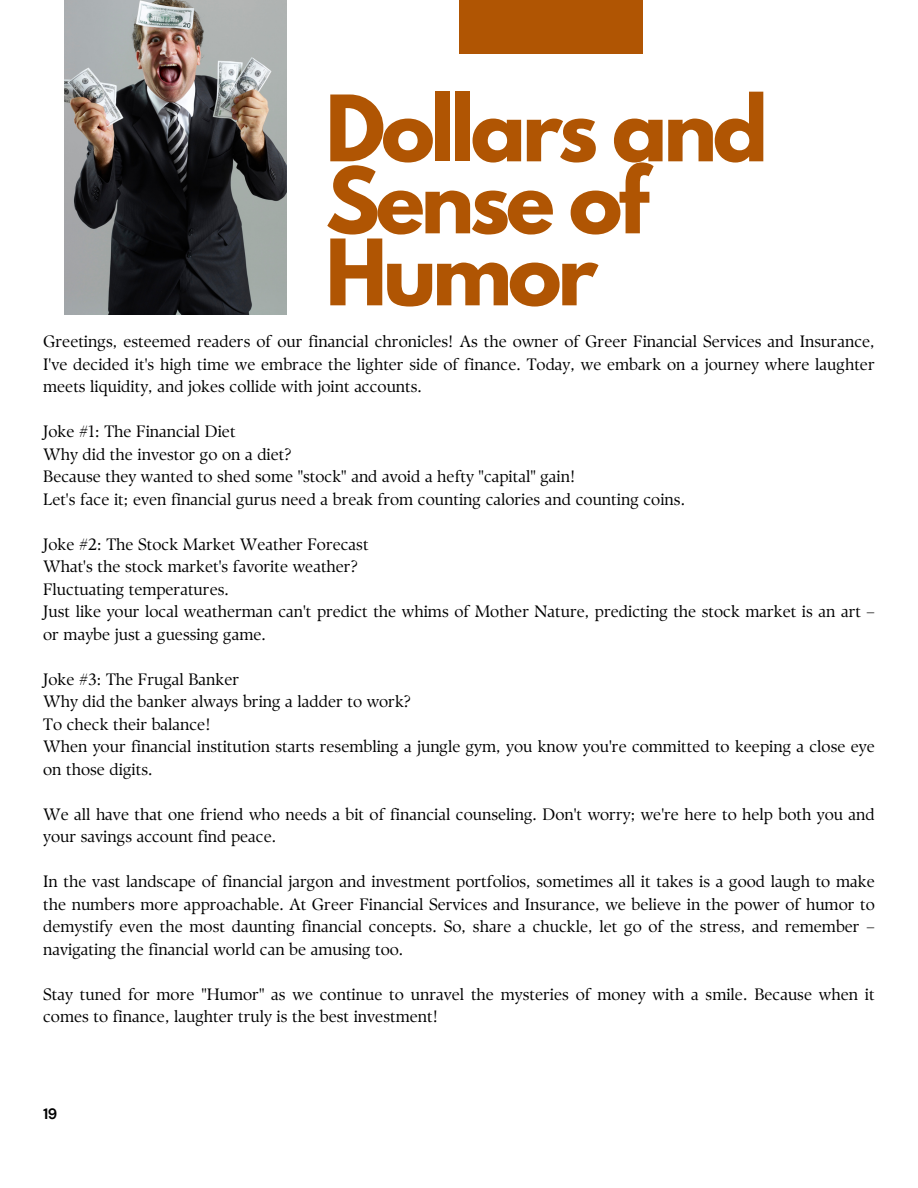
<style>
.page{position:relative;width:918px;height:1188px;background:#fff}
.page>*{position:absolute;margin:0;border:0;box-sizing:border-box;transform-origin:0 0}
.t1{font:700 81px/72px "League Spartan";letter-spacing:-.05em;color:#b05503}
.t2{font:16.5px/22.5px "TY Serif D";color:#000}
.t3{font:700 15px "DM Sans";color:#000001}
</style>
<div class="page">
<img style="left:65px;top:0;width:222px;height:314px">
<div style="left:459px;top:0;width:184px;height:54px;background:#b05503"></div>
<h1 class="t1" style="left:325px;top:103px;width:444px">Dollars and<br>Sense of<br>Humor</h1>
<p class="t2" style="left:43px;top:330px;width:833px;text-align:justify">Greetings, esteemed readers of our financial chronicles! As the owner of Greer Financial Services and Insurance, I've decided it's high time we embrace the lighter side of finance. Today, we embark on a journey where laughter meets liquidity, and jokes collide with joint accounts.</p>
<p class="t2" style="left:43px;top:420px;width:194px">Joke #1: The Financial Diet</p>
<p class="t2" style="left:43px;top:443px;width:250px">Why did the investor go on a diet?</p>
<p class="t2" style="left:43px;top:465px;width:534px">Because they wanted to shed some "stock" and avoid a hefty "capital" gain!</p>
<p class="t2" style="left:43px;top:488px;width:644px">Let's face it; even financial gurus need a break from counting calories and counting coins.</p>
<p class="t2" style="left:43px;top:533px;width:327px">Joke #2: The Stock Market Weather Forecast</p>
<p class="t2" style="left:43px;top:555px;width:316px">What's the stock market's favorite weather?</p>
<p class="t2" style="left:43px;top:578px;width:187px">Fluctuating temperatures.</p>
<p class="t2" style="left:43px;top:600px;width:833px">Just like your local weatherman can't predict the whims of Mother Nature, predicting the stock market is an art – or maybe just a guessing game.</p>
<p class="t2" style="left:43px;top:668px;width:198px">Joke #3: The Frugal Banker</p>
<p class="t2" style="left:43px;top:690px;width:369px">Why did the banker always bring a ladder to work?</p>
<p class="t2" style="left:43px;top:713px;width:169px">To check their balance!</p>
<p class="t2" style="left:43px;top:735px;width:833px">When your financial institution starts resembling a jungle gym, you know you're committed to keeping a close eye on those digits.</p>
<p class="t2" style="left:43px;top:803px;width:833px">We all have that one friend who needs a bit of financial counseling. Don't worry; we're here to help both you and your savings account find peace.</p>
<p class="t2" style="left:43px;top:870px;width:833px;text-align:justify">In the vast landscape of financial jargon and investment portfolios, sometimes all it takes is a good laugh to make the numbers more approachable. At Greer Financial Services and Insurance, we believe in the power of humor to demystify even the most daunting financial concepts. So, share a chuckle, let go of the stress, and remember – navigating the financial world can be amusing too.</p>
<p class="t2" style="left:43px;top:983px;width:833px">Stay tuned for more "Humor" as we continue to unravel the mysteries of money with a smile. Because when it comes to finance, laughter truly is the best investment!</p>
<p class="t3" style="left:43px;top:1104px;width:16px">19</p>
</div>
